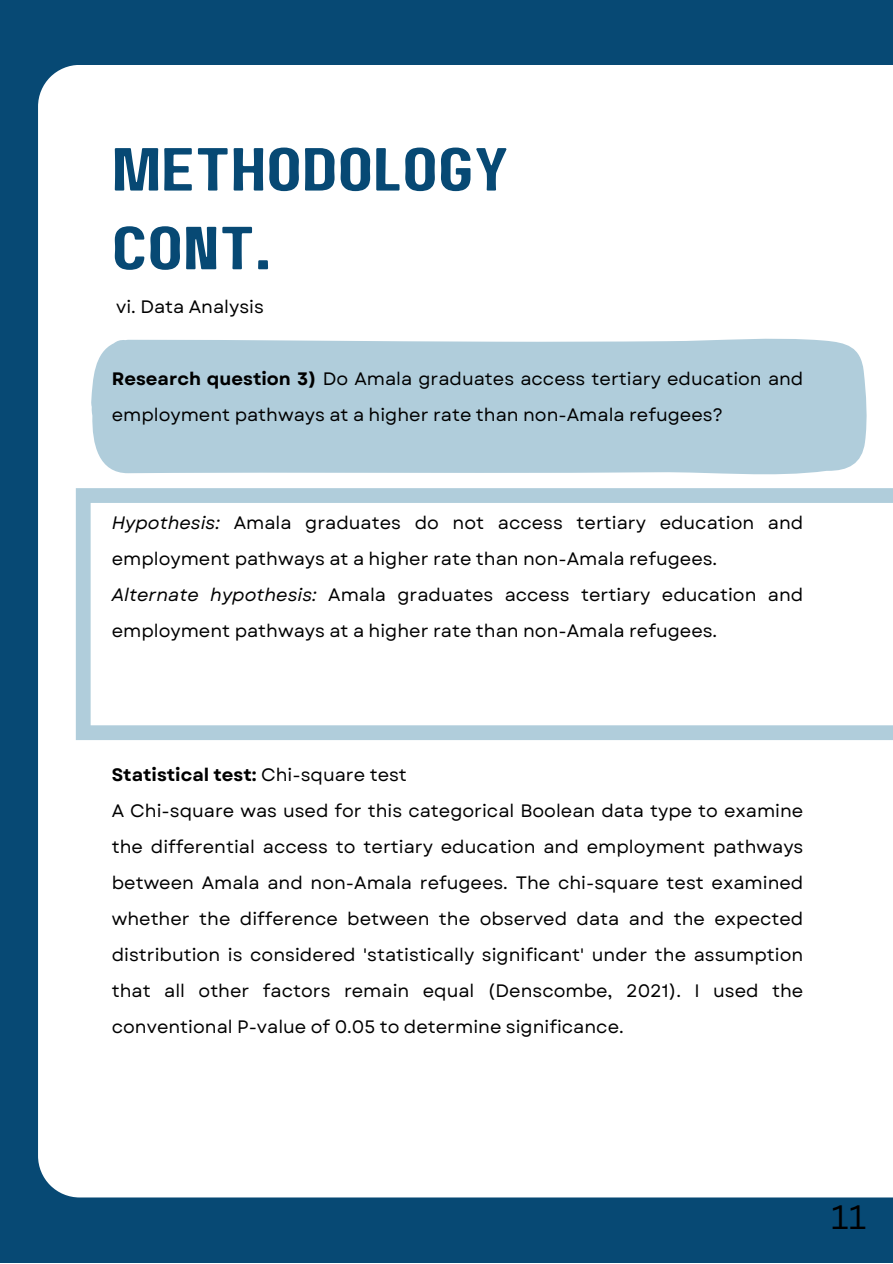
<style>
.page{position:relative;width:893px;height:1264px;background:#fff}
.page>*{position:absolute;margin:0;border:0;box-sizing:border-box;transform-origin:0 0}
.t1{font:60.6px/78.8px "Paalalabas Display Wide BETA";color:#074974}
.t2{font:33px "Canva Sans";color:#000}
.t3{font:18px/36px "Garet";color:#000}
.t4{font:700 18px "Garet";color:#000}
.s1{font-weight:700}
.s2{font-style:italic}
.s3{font-weight:400}
</style>
<div class="page">
<div style="left:0;top:0;width:892px;height:1262px;background:#074974"></div>
<div style="left:38px;top:65px;width:854px;height:1132px;background:#fff"></div>
<svg style="left:91px;top:336px;width:776px;height:142px;background:#b6d1dd"></svg>
<svg style="left:76px;top:488px;width:816px;height:252px;background:#f1f6f8"></svg>
<p class="t1" style="left:112px;top:134px;width:399px">METHODOLOGY<br>CONT.</p>
<p class="t3" style="left:116px;top:289px;width:149px">vi. Data Analysis</p>
<p class="t3" style="left:112px;top:361px;width:693px"><span class="s1">Research question 3)</span> Do Amala graduates access tertiary education and employment pathways at a higher rate than non-Amala refugees?</p>
<p class="t3" style="left:112px;top:505px;width:693px"><span class="s2">Hypothesis:</span> Amala graduates do not access tertiary education and employment pathways at a higher rate than non-Amala refugees.</p>
<p class="t3" style="left:112px;top:577px;width:693px"><span class="s2">Alternate hypothesis:</span> Amala graduates access tertiary education and employment pathways at a higher rate than non-Amala refugees.</p>
<p class="t4" style="left:112px;top:762px;width:296px">Statistical test: <span class="s3">Chi-square test</span></p>
<p class="t3" style="left:112px;top:793px;width:693px;text-align:justify">A Chi-square was used for this categorical Boolean data type to examine the differential access to tertiary education and employment pathways between Amala and non-Amala refugees. The chi-square test examined whether the difference between the observed data and the expected distribution is considered 'statistically significant' under the assumption that all other factors remain equal (Denscombe, 2021). I used the conventional P-value of 0.05 to determine significance.</p>
<p class="t2" style="left:831px;top:1193px;width:37px">11</p>
</div>
